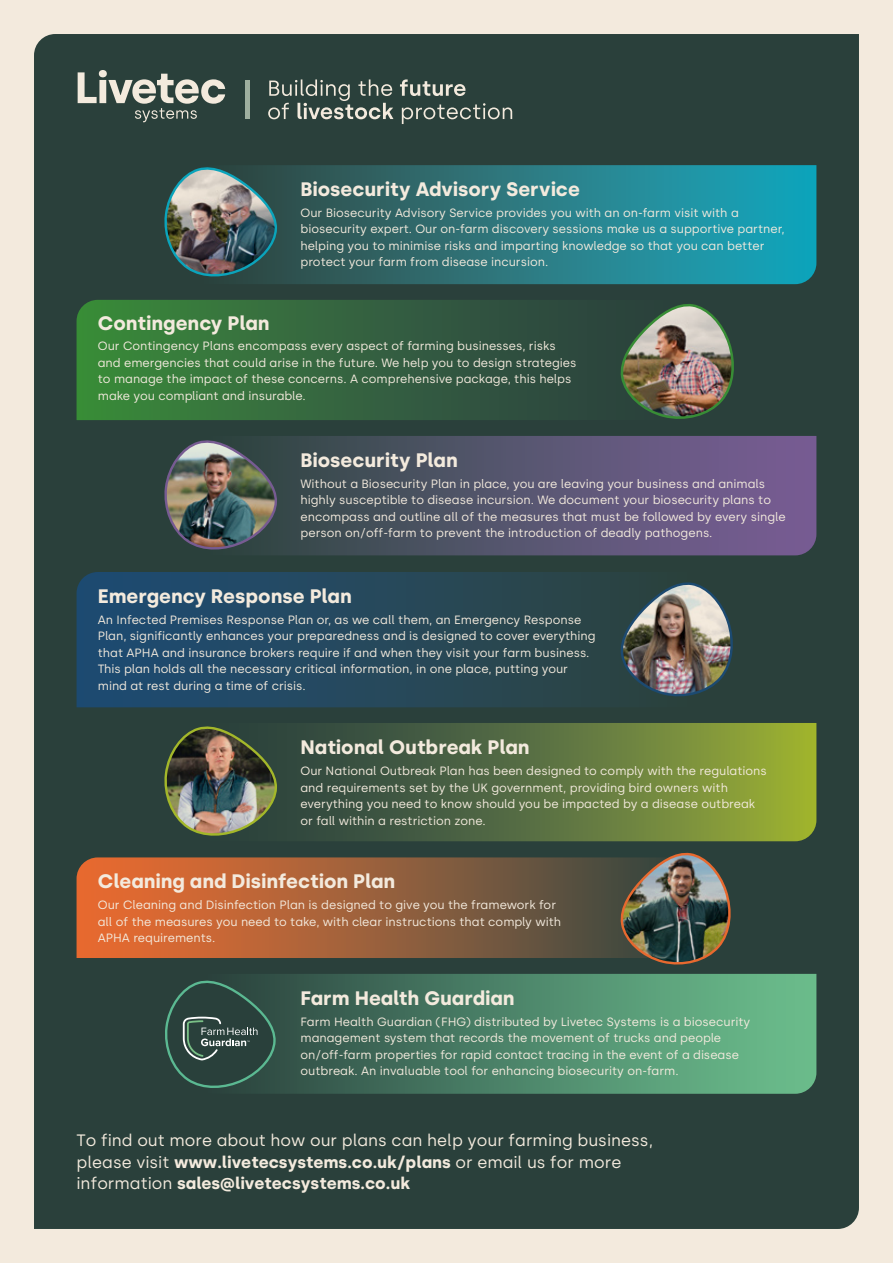
<style>
.page{position:relative;width:893px;height:1263px;background:#f3eadd}
.page>*{position:absolute;margin:0;border:0;box-sizing:border-box;transform-origin:0 0}
.t1{font:700 19.5px "Silka";color:#f3eadd}
.t2{font:16.5px/21px "Silka";color:#f3eadd}
.t3{font:12px/16.5px "Silka";color:#f3eadd}
.s1{font-weight:700}
</style>
<div class="page">
<div style="left:34px;top:34px;width:825px;height:1195px;background:#2a403b"></div>
<svg style="left:199px;top:165px;width:617px;height:119px;background:#277c85"></svg>
<img style="left:164px;top:162px;width:114px;height:116px">
<svg style="left:78px;top:70px;width:147px;height:52px"></svg>
<svg style="left:400px;top:79px;width:65px;height:17px"></svg>
<svg style="left:268px;top:79px;width:125px;height:40px;background:#5b6962"></svg>
<svg style="left:402px;top:103px;width:110px;height:21px;background:#50605a"></svg>
<hr style="left:245px;top:80px;width:4px;height:39px;background:#9eaf9f">
<svg style="left:77px;top:300px;width:607px;height:120px;background:#33653d"></svg>
<svg style="left:206px;top:436px;width:610px;height:119px;background:#585471"></svg>
<img style="left:164px;top:435px;width:114px;height:116px">
<svg style="left:77px;top:572px;width:611px;height:135px;background:#24485c"></svg>
<svg style="left:202px;top:723px;width:614px;height:118px;background:#5f753e"></svg>
<img style="left:164px;top:721px;width:114px;height:116px">
<svg style="left:77px;top:857px;width:540px;height:101px;background:#9e5f39"></svg>
<img style="left:617px;top:852px;width:115px;height:114px">
<svg style="left:202px;top:974px;width:614px;height:120px;background:#4f896c"></svg>
<svg style="left:164px;top:975px;width:113px;height:115px;background:#355149"></svg>
<img style="left:617px;top:582px;width:117px;height:116px">
<img style="left:617px;top:303px;width:118px;height:118px">
<h1 class="t1" style="left:300px;top:178px;width:281px">Biosecurity Advisory Service</h1>
<p class="t3" style="left:300px;top:204px;width:486px">Our Biosecurity Advisory Service provides you with an on-farm visit with a biosecurity expert. Our on-farm discovery sessions make us a supportive partner, helping you to minimise risks and imparting knowledge so that you can better protect your farm from disease incursion.</p>
<h1 class="t1" style="left:98px;top:311px;width:173px">Contingency Plan</h1>
<p class="t3" style="left:98px;top:338px;width:480px">Our Contingency Plans encompass every aspect of farming businesses, risks and emergencies that could arise in the future. We help you to design strategies to manage the impact of these concerns. A comprehensive package, this helps make you compliant and insurable.</p>
<h1 class="t1" style="left:300px;top:449px;width:159px">Biosecurity Plan</h1>
<p class="t3" style="left:300px;top:475px;width:487px">Without a Biosecurity Plan in place, you are leaving your business and animals highly susceptible to disease incursion. We document your biosecurity plans to encompass and outline all of the measures that must be followed by every single person on/off-farm to prevent the introduction of deadly pathogens.</p>
<h1 class="t1" style="left:98px;top:584px;width:255px">Emergency Response Plan</h1>
<p class="t3" style="left:98px;top:611px;width:499px">An Infected Premises Response Plan or, as we call them, an Emergency Response Plan, significantly enhances your preparedness and is designed to cover everything that APHA and insurance brokers require if and when they visit your farm business.<br>This plan holds all the necessary critical information, in one place, putting your mind at rest during a time of crisis.</p>
<h1 class="t1" style="left:300px;top:736px;width:231px">National Outbreak Plan</h1>
<p class="t3" style="left:300px;top:762px;width:468px">Our National Outbreak Plan has been designed to comply with the regulations and requirements set by the UK government, providing bird owners with everything you need to know should you be impacted by a disease outbreak or fall within a restriction zone.</p>
<h1 class="t1" style="left:98px;top:870px;width:299px">Cleaning and Disinfection Plan</h1>
<p class="t3" style="left:98px;top:897px;width:465px">Our Cleaning and Disinfection Plan is designed to give you the framework for all of the measures you need to take, with clear instructions that comply with<br>APHA requirements.</p>
<h1 class="t1" style="left:300px;top:987px;width:215px">Farm Health Guardian</h1>
<p class="t3" style="left:300px;top:1013px;width:451px">Farm Health Guardian (FHG) distributed by Livetec Systems is a biosecurity management system that records the movement of trucks and people on/off-farm properties for rapid contact tracing in the event of a disease outbreak. An invaluable tool for enhancing biosecurity on-farm.</p>
<h2 class="t2" style="left:77px;top:1130px;width:578px">To find out more about how our plans can help your farming business, please visit <span class="s1">www.livetecsystems.co.uk/plans</span> or email us for more information <span class="s1">sales@livetecsystems.co.uk</span></h2>
</div>
